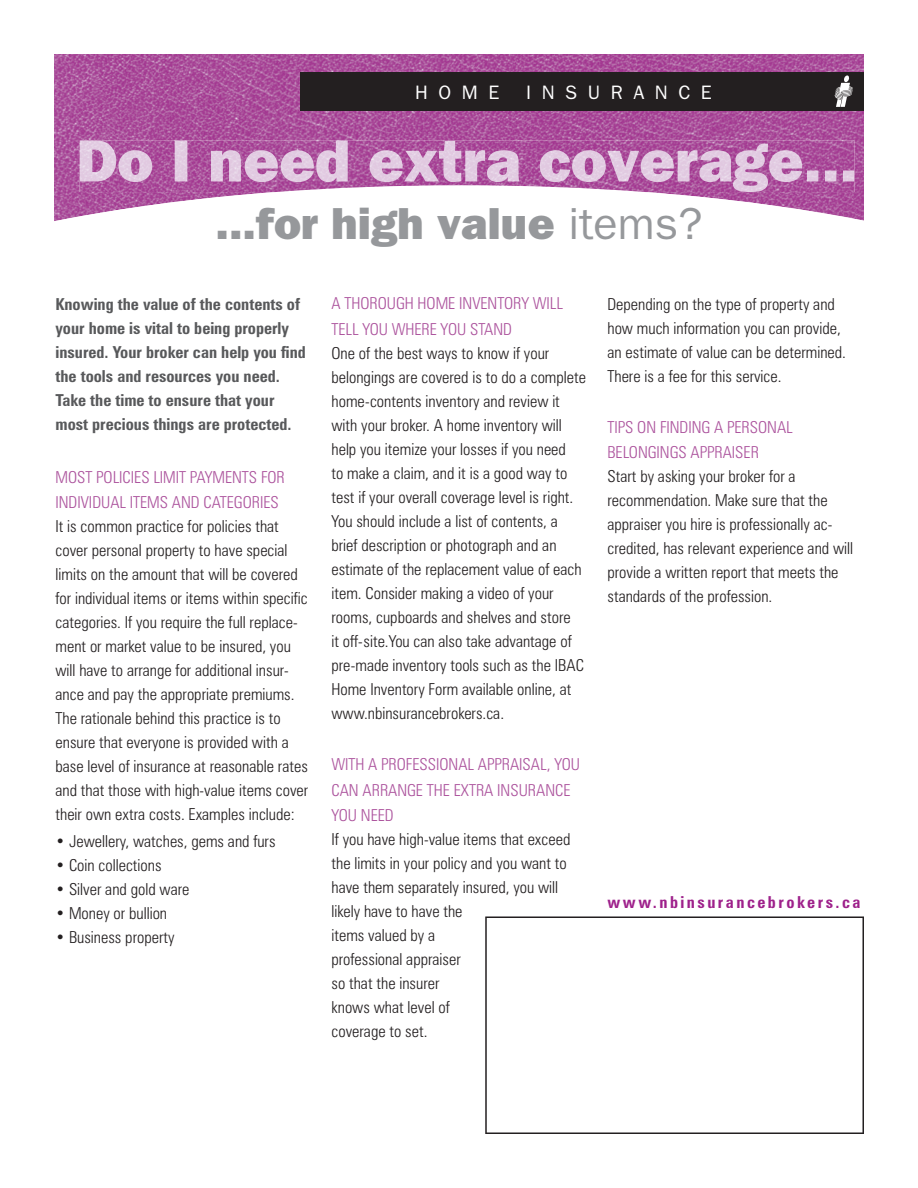
<style>
.page{position:relative;width:918px;height:1188px;background:#fff}
.page>*{position:absolute;margin:0;border:0;box-sizing:border-box;transform-origin:0 0}
.t1{font:800 45px "Franklin Gothic";color:#96989b}
.t2{font:19.5px "Franklin Gothic";letter-spacing:.54em;color:#fff}
.t3{font:300 condensed 16.5px/24px "Zurich BT";color:#231f20}
.t4{font:300 condensed 16.5px/25.5px "Zurich BT";color:#ac539d}
.t5{font:700 condensed 16.5px/24px "Zurich BT";color:#58595b}
.t6{font:700 condensed 16.5px "Zurich BT";letter-spacing:.15em;color:#9e218b}
.s1{font-weight:400}
</style>
<div class="page">
<img style="left:54px;top:54px;width:810px;height:167px">
<svg style="left:485px;top:916px;width:379px;height:218px"></svg>
<img style="left:80px;top:140px;width:774px;height:52px">
<img style="left:80px;top:140px;width:526px;height:43px">
<div style="left:300px;top:72px;width:564px;height:39px;background:#231f20"></div>
<svg style="left:834px;top:75px;width:19px;height:32px"></svg>
<p class="t2" style="left:415px;top:86px;width:86px">HOME</p>
<p class="t2" style="left:526px;top:86px;width:187px">INSURANCE</p>
<h1 class="t1" style="left:216px;top:208px;width:488px">...for high value <span class="s1">items?</span></h1>
<p class="t5" style="left:56px;top:294px;width:252px">Knowing the value of the contents of your home is vital to being properly insured. Your broker can help you find the tools and resources you need.<br>Take the time to ensure that your most precious things are protected.</p>
<p class="t4" style="left:56px;top:465px;width:231px">MOST POLICIES LIMIT PAYMENTS FOR<br>INDIVIDUAL ITEMS AND CATEGORIES</p>
<p class="t3" style="left:56px;top:516px;width:254px">It is common practice for policies that cover personal property to have special limits on the amount that will be covered for individual items or items within specific categories. If you require the full replace&shy;ment or market value to be insured, you will have to arrange for additional insur&shy;ance and pay the appropriate premiums.<br>The rationale behind this practice is to ensure that everyone is provided with a base level of insurance at reasonable rates and that those with high-value items cover their own extra costs. Examples include:</p>
<p class="t3" style="left:56px;top:831px;width:222px">• Jewellery, watches, gems and furs</p>
<p class="t3" style="left:56px;top:855px;width:108px">• Coin collections</p>
<p class="t3" style="left:56px;top:879px;width:136px">• Silver and gold ware</p>
<p class="t3" style="left:56px;top:903px;width:113px">• Money or bullion</p>
<p class="t3" style="left:56px;top:927px;width:121px">• Business property</p>
<p class="t4" style="left:331px;top:292px;width:233px">A THOROUGH HOME INVENTORY WILL<br>TELL YOU WHERE YOU STAND</p>
<p class="t3" style="left:332px;top:343px;width:256px">One of the best ways to know if your belongings are covered is to do a complete home-contents inventory and review it with your broker. A home inventory will help you itemize your losses if you need<br>to make a claim, and it is a good way to test if your overall coverage level is right.<br>You should include a list of contents, a brief description or photograph and an estimate of the replacement value of each item. Consider making a video of your rooms, cupboards and shelves and store<br>it off-site.You can also take advantage of pre-made inventory tools such as the IBAC Home Inventory Form available online, at www.nbinsurancebrokers.ca.</p>
<p class="t4" style="left:332px;top:753px;width:250px">WITH A PROFESSIONAL APPRAISAL, YOU<br>CAN ARRANGE THE EXTRA INSURANCE<br>YOU NEED</p>
<p class="t3" style="left:332px;top:829px;width:240px">If you have high-value items that exceed the limits in your policy and you want to have them separately insured, you will likely have to have the<br>items valued by a<br>professional appraiser<br>so that the insurer<br>knows what level of<br>coverage to set.</p>
<p class="t3" style="left:607px;top:293px;width:240px">Depending on the type of property and how much information you can provide, an estimate of value can be determined.<br>There is a fee for this service.</p>
<p class="t4" style="left:607px;top:415px;width:187px">TIPS ON FINDING A PERSONAL<br>BELONGINGS APPRAISER</p>
<p class="t3" style="left:608px;top:466px;width:247px">Start by asking your broker for a recommendation. Make sure that the appraiser you hire is professionally ac&shy;credited, has relevant experience and will provide a written report that meets the standards of the profession.</p>
<p class="t6" style="left:608px;top:896px;width:255px">www.nbinsurancebrokers.ca</p>
</div>
